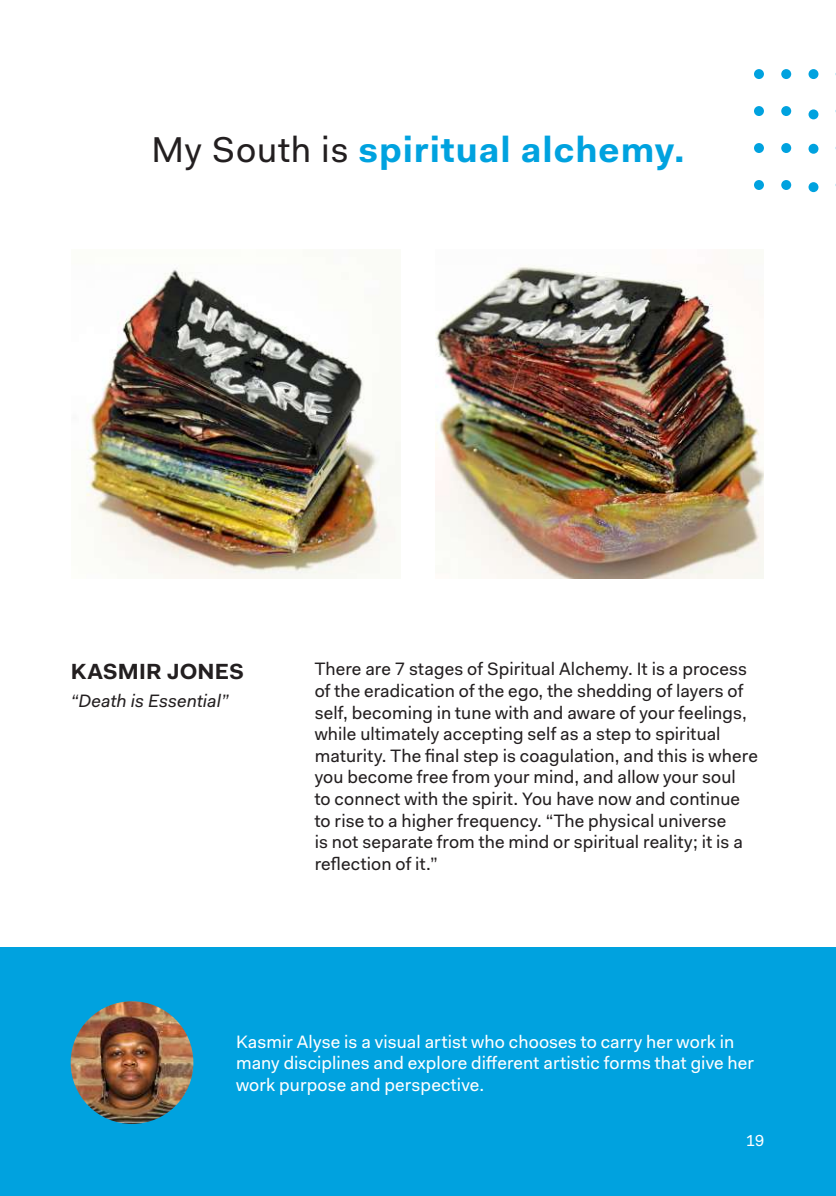
<style>
.page{position:relative;width:836px;height:1196px;background:#fff}
.page>*{position:absolute;margin:0;border:0;box-sizing:border-box;transform-origin:0 0}
.t1{font:700 36px "Fakt Pro";letter-spacing:.03em;color:#00a2df}
.t2{font:700 22px "Fakt Pro";letter-spacing:.01em;color:#231f20}
.t3{font:18px/21.6px "Fakt Pro";letter-spacing:.01em;color:#231f20}
.t4{font:18px/21.6px "Fakt Pro";letter-spacing:.01em;color:#fff}
.t5{font:italic 18px "Fakt Pro";letter-spacing:.005em;color:#231f20}
.t6{font:16px "Fakt Pro";color:#fff}
.s1{font-weight:400;color:#231f20}
</style>
<div class="page">
<div style="left:0;top:946px;width:835px;height:249px;background:#00a2df"></div>
<img style="left:435px;top:265px;width:328px;height:313px">
<div style="left:808px;top:69px;width:10px;height:10px;background:#00a2df;border-radius:50%"></div>
<div style="left:808px;top:109px;width:10px;height:10px;background:#00a2df;border-radius:50%"></div>
<div style="left:808px;top:144px;width:10px;height:10px;background:#00a2df;border-radius:50%"></div>
<div style="left:808px;top:182px;width:10px;height:10px;background:#00a2df;border-radius:50%"></div>
<div style="left:753px;top:69px;width:10px;height:10px;background:#00a2df;border-radius:50%"></div>
<div style="left:753px;top:106px;width:10px;height:10px;background:#00a2df;border-radius:50%"></div>
<div style="left:753px;top:143px;width:10px;height:10px;background:#00a2df;border-radius:50%"></div>
<div style="left:753px;top:180px;width:10px;height:10px;background:#00a2df;border-radius:50%"></div>
<div style="left:781px;top:69px;width:9px;height:10px;background:#00a2df;border-radius:50%"></div>
<div style="left:781px;top:106px;width:9px;height:10px;background:#00a2df;border-radius:50%"></div>
<div style="left:781px;top:143px;width:9px;height:10px;background:#00a2df;border-radius:50%"></div>
<div style="left:781px;top:180px;width:9px;height:10px;background:#00a2df;border-radius:50%"></div>
<img style="left:86px;top:268px;width:314px;height:310px">
<img style="left:71px;top:1001px;width:122px;height:122px;border-radius:61px">
<h1 class="t1" style="left:151px;top:125px;width:534px"><span class="s1">My South is</span> spiritual alchemy.</h1>
<p class="t2" style="left:71px;top:656px;width:175px">KASMIR JONES</p>
<p class="t5" style="left:71px;top:689px;width:159px">“Death is Essential”</p>
<p class="t3" style="left:314px;top:658px;width:444px">There are 7 stages of Spiritual Alchemy. It is a process of the eradication of the ego, the shedding of layers of self, becoming in tune with and aware of your feelings, while ultimately accepting self as a step to spiritual maturity. The final step is coagulation, and this is where you become free from your mind, and allow your soul<br>to connect with the spirit. You have now and continue to rise to a higher frequency. “The physical universe<br>is not separate from the mind or spiritual reality; it is a reflection of it.”</p>
<p class="t4" style="left:236px;top:1030px;width:519px">Kasmir Alyse is a visual artist who chooses to carry her work in many disciplines and explore different artistic forms that give her work purpose and perspective.</p>
<p class="t6" style="left:745px;top:1129px;width:20px">19</p>
</div>
